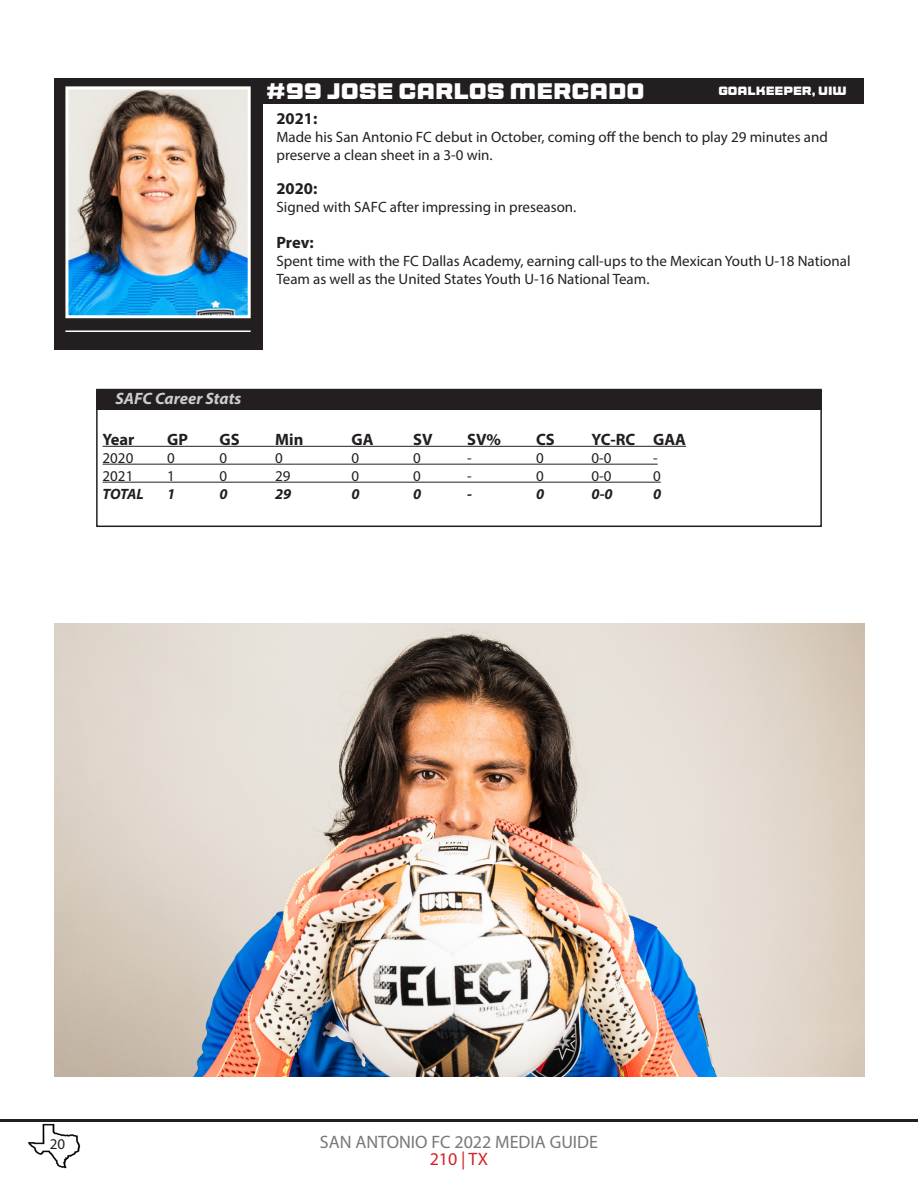
<style>
.page{position:relative;width:918px;height:1188px;background:#fff}
.page>*{position:absolute;margin:0;border:0;box-sizing:border-box;transform-origin:0 0}
.t1{font:800 22.5px "Sporty Pro";color:#fff}
.t2{font:18px "Myriad Pro";color:#787878}
.t3{font:18px "Myriad Pro";color:#d1232a}
.t4{font:700 16.5px "Myriad Pro";color:#231f20}
.t5{font:italic 700 16.5px "Myriad Pro";color:#cdcccc}
.t6{font:15px/18px "Myriad Pro";color:#231f20}
.t7{font:italic 700 15px "Myriad Pro";letter-spacing:-.015em;color:#231f20}
.t8{font:800 12px "Sporty Pro";color:#fff}
</style>
<div class="page">
<hr style="left:0;top:1119px;width:918px;height:3px;background:#231f20">
<img style="left:28px;top:1123px;width:53px;height:46px">
<div style="left:54px;top:78px;width:208px;height:272px;background:#231f20"></div>
<img style="left:69px;top:90px;width:178px;height:224px">
<div style="left:65px;top:86px;width:186px;height:232px;border:3px solid #fff"></div>
<hr style="left:65px;top:330px;width:186px;height:2px;background:#fff">
<div style="left:262px;top:78px;width:602px;height:26px;background:#231f20"></div>
<div style="left:96px;top:390px;width:726px;height:20px;background:#231f20"></div>
<hr style="left:103px;top:446px;width:583px;height:1px;background:#231f20">
<hr style="left:103px;top:464px;width:555px;height:1px;background:#231f20">
<hr style="left:103px;top:482px;width:558px;height:1px;background:#231f20">
<div style="left:96px;top:389px;width:726px;height:138px;border:2px solid #231f20"></div>
<img style="left:54px;top:624px;width:810px;height:452px">
<p class="t1" style="left:267px;top:75px;width:380px">#99 JOSE CARLOS MERCADO</p>
<p class="t8" style="left:718px;top:82px;width:130px">GOALKEEPER, UIW</p>
<p class="t4" style="left:276px;top:107px;width:42px">2021:</p>
<p class="t6" style="left:276px;top:128px;width:553px">Made his San Antonio FC debut in October, coming off the bench to play 29 minutes and preserve a clean sheet in a 3-0 win.</p>
<p class="t4" style="left:276px;top:178px;width:42px">2020:</p>
<p class="t6" style="left:276px;top:198px;width:301px">Signed with SAFC after impressing in preseason.</p>
<p class="t4" style="left:276px;top:232px;width:39px">Prev:</p>
<p class="t6" style="left:276px;top:252px;width:576px">Spent time with the FC Dallas Academy, earning call-ups to the Mexican Youth U-18 National<br>Team as well as the United States Youth U-16 National Team.</p>
<p class="t5" style="left:116px;top:388px;width:127px">SAFC Career Stats</p>
<p class="t4" style="left:103px;top:428px;width:33px">Year</p>
<p class="t4" style="left:167px;top:428px;width:22px">GP</p>
<p class="t4" style="left:220px;top:428px;width:22px">GS</p>
<p class="t4" style="left:275px;top:428px;width:30px">Min</p>
<p class="t4" style="left:352px;top:428px;width:24px">GA</p>
<p class="t4" style="left:413px;top:428px;width:21px">SV</p>
<p class="t4" style="left:467px;top:428px;width:35px">SV%</p>
<p class="t4" style="left:536px;top:428px;width:20px">CS</p>
<p class="t4" style="left:592px;top:428px;width:96px">YC-RC GAA</p>
<p class="t6" style="left:103px;top:448px;width:32px">2020</p>
<p class="t6" style="left:167px;top:448px;width:9px">0</p>
<p class="t6" style="left:220px;top:448px;width:9px">0</p>
<p class="t6" style="left:275px;top:448px;width:9px">0</p>
<p class="t6" style="left:352px;top:448px;width:9px">0</p>
<p class="t6" style="left:413px;top:448px;width:9px">0</p>
<p class="t6" style="left:467px;top:448px;width:6px">-</p>
<p class="t6" style="left:536px;top:448px;width:9px">0</p>
<p class="t6" style="left:592px;top:448px;width:21px">0-0</p>
<p class="t6" style="left:653px;top:448px;width:6px">-</p>
<p class="t6" style="left:103px;top:466px;width:32px">2021</p>
<p class="t6" style="left:167px;top:466px;width:9px">1</p>
<p class="t6" style="left:220px;top:466px;width:9px">0</p>
<p class="t6" style="left:275px;top:466px;width:17px">29</p>
<p class="t6" style="left:352px;top:466px;width:9px">0</p>
<p class="t6" style="left:413px;top:466px;width:9px">0</p>
<p class="t6" style="left:467px;top:466px;width:6px">-</p>
<p class="t6" style="left:536px;top:466px;width:9px">0</p>
<p class="t6" style="left:592px;top:466px;width:21px">0-0</p>
<p class="t6" style="left:653px;top:466px;width:9px">0</p>
<p class="t7" style="left:103px;top:484px;width:43px">TOTAL</p>
<p class="t7" style="left:167px;top:484px;width:10px">1</p>
<p class="t7" style="left:220px;top:484px;width:10px">0</p>
<p class="t7" style="left:275px;top:484px;width:18px">29</p>
<p class="t7" style="left:352px;top:484px;width:10px">0</p>
<p class="t7" style="left:413px;top:484px;width:10px">0</p>
<p class="t7" style="left:467px;top:484px;width:6px">-</p>
<p class="t7" style="left:536px;top:484px;width:10px">0</p>
<p class="t7" style="left:592px;top:484px;width:23px">0-0</p>
<p class="t7" style="left:653px;top:484px;width:10px">0</p>
<p class="t6" style="left:50px;top:1135px;width:17px">20</p>
<p class="t2" style="left:320px;top:1130px;width:280px">SAN ANTONIO FC 2022 MEDIA GUIDE</p>
<p class="t3" style="left:430px;top:1147px;width:60px">210 | TX</p>
</div>
